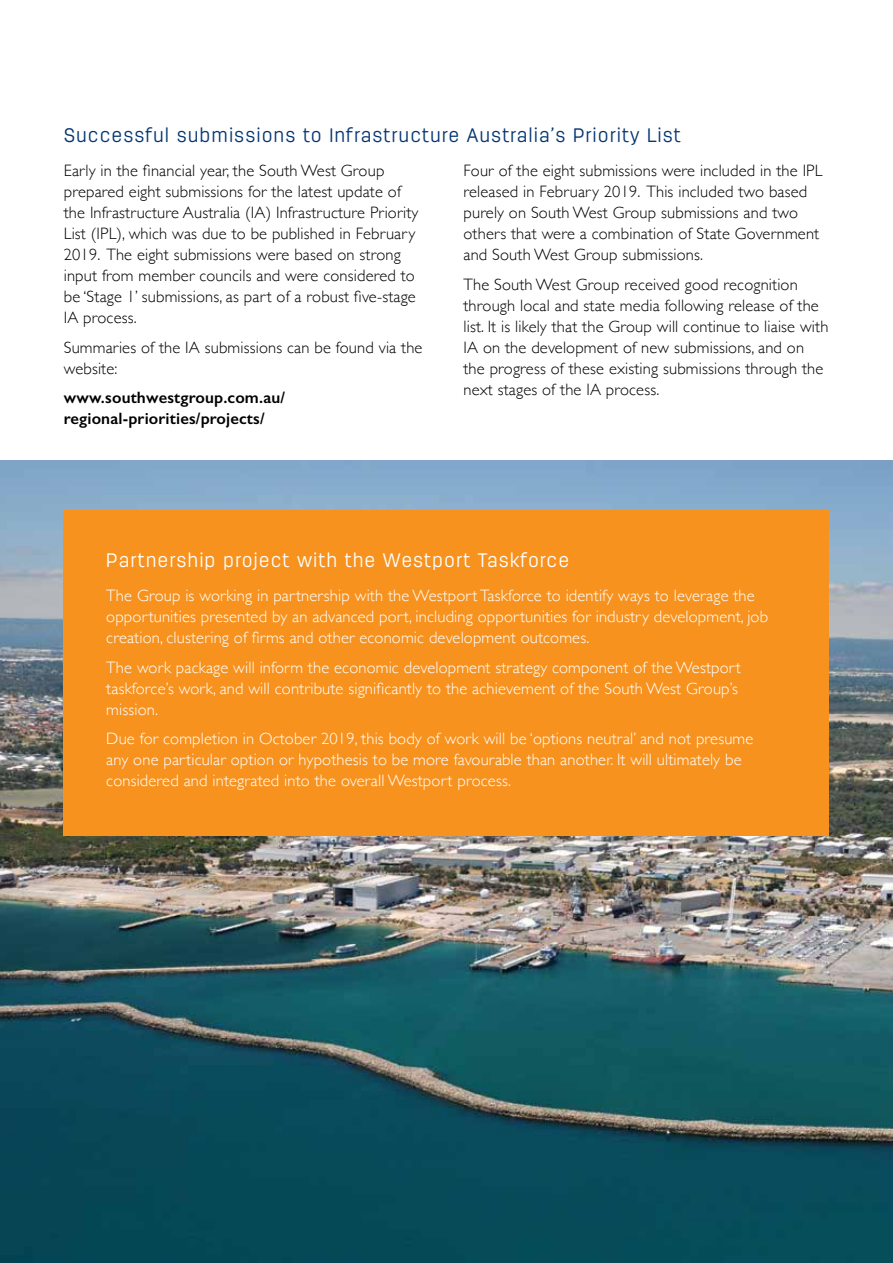
<style>
.page{position:relative;width:893px;height:1263px;background:#fff}
.page>*{position:absolute;margin:0;border:0;box-sizing:border-box;transform-origin:0 0}
.t1{font:300 19.5px "Antartida RD Ess";letter-spacing:.05em;color:#043673}
.t2{font:300 19.5px "Antartida RD Ess";letter-spacing:.05em;color:#fff}
.t3{font:300 16.5px/21px "Gill Sans";letter-spacing:.01em;color:#000}
.t4{font:300 16.5px/21px "Gill Sans";letter-spacing:.01em;color:#fff}
.t5{font:600 16.5px/21px "Gill Sans";letter-spacing:.01em;color:#000}
</style>
<div class="page">
<img style="left:0;top:461px;width:893px;height:802px">
<div style="left:64px;top:510px;width:765px;height:326px;background:#f7921e"></div>
<p class="t1" style="left:64px;top:125px;width:618px">Successful submissions to Infrastructure Australia’s Priority List</p>
<p class="t3" style="left:64px;top:159px;width:356px">Early in the financial year, the South West Group prepared eight submissions for the latest update of the Infrastructure Australia (IA) Infrastructure Priority List (IPL), which was due to be published in February 2019. The eight submissions were based on strong input from member councils and were considered to be ‘Stage 1’ submissions, as part of a robust five-stage IA process.</p>
<p class="t3" style="left:64px;top:336px;width:360px">Summaries of the IA submissions can be found via the website:</p>
<p class="t5" style="left:64px;top:387px;width:223px">www.southwestgroup.com.au/ regional-priorities/projects/</p>
<p class="t3" style="left:463px;top:159px;width:361px">Four of the eight submissions were included in the IPL released in February 2019. This included two based purely on South West Group submissions and two others that were a combination of State Government and South West Group submissions.</p>
<p class="t3" style="left:463px;top:273px;width:366px">The South West Group received good recognition through local and state media following release of the list. It is likely that the Group will continue to liaise with IA on the development of new submissions, and on the progress of these existing submissions through the next stages of the IA process.</p>
<p class="t2" style="left:106px;top:550px;width:464px">Partnership project with the Westport Taskforce</p>
<p class="t4" style="left:106px;top:584px;width:663px">The Group is working in partnership with the Westport Taskforce to identify ways to leverage the opportunities presented by an advanced port, including opportunities for industry development, job creation, clustering of firms and other economic development outcomes.</p>
<p class="t4" style="left:106px;top:656px;width:636px">The work package will inform the economic development strategy component of the Westport taskforce’s work, and will contribute significantly to the achievement of the South West Group’s mission.</p>
<p class="t4" style="left:106px;top:727px;width:649px">Due for completion in October 2019, this body of work will be ‘options neutral’ and not presume any one particular option or hypothesis to be more favourable than another. It will ultimately be considered and integrated into the overall Westport process.</p>
</div>
